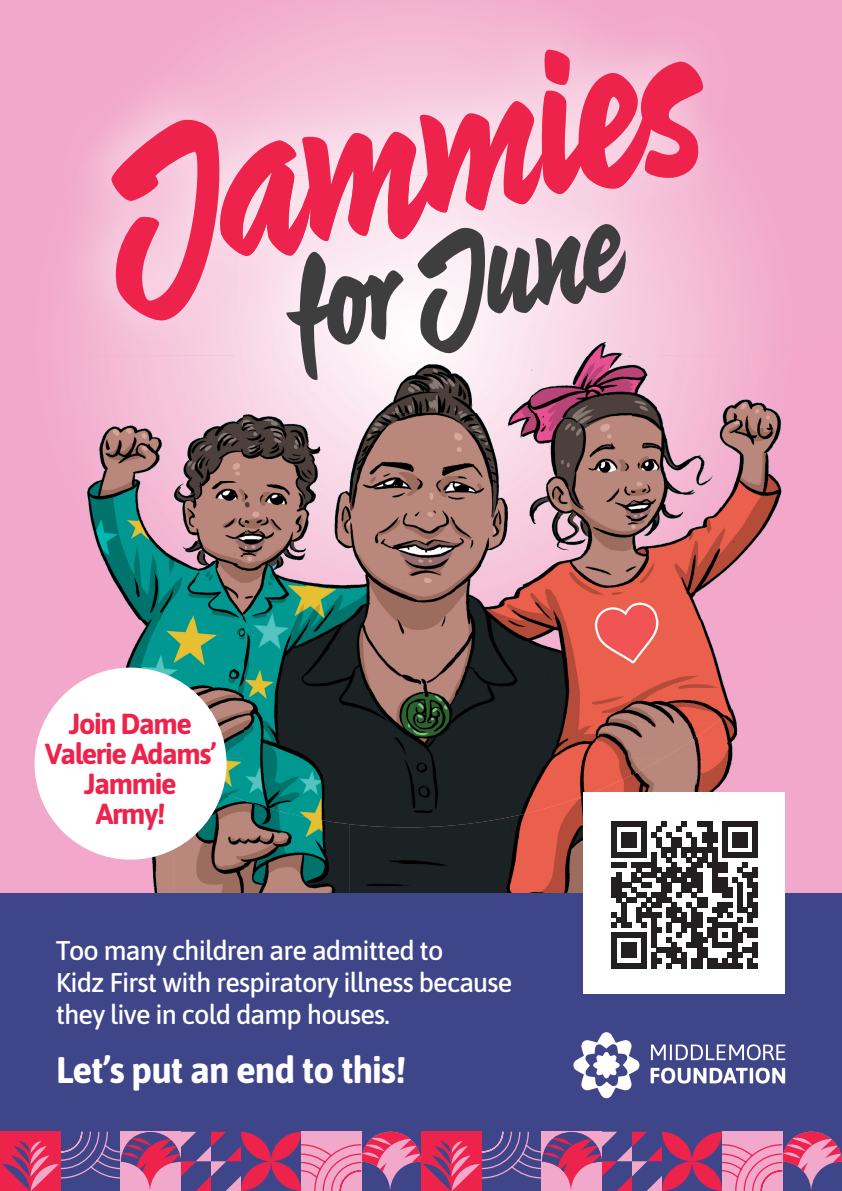
<style>
.page{position:relative;width:842px;height:1191px;background:#fff}
.page>*{position:absolute;margin:0;border:0;box-sizing:border-box;transform-origin:0 0}
.t1{font:700 36.9px "Asap";letter-spacing:-.03em;color:#fff}
.t2{font:700 28.9px/29.8px "Asap";letter-spacing:-.05em;color:#ed234c;text-align:center}
.t3{font:500 27px/31.9px "Asap";letter-spacing:-.03em;color:#fff}
</style>
<div class="page">
<div style="left:0;top:0;width:842px;height:697px;background:#f2a8cb"></div>
<div style="left:807px;top:620px;width:35px;height:273px;background:#f2a8cb"></div>
<div style="left:772px;top:654px;width:35px;height:239px;background:#f2a8cb"></div>
<div style="left:68px;top:836px;width:35px;height:57px;background:#f3a8cb"></div>
<img style="left:701px;top:724px;width:36px;height:68px">
<img style="left:103px;top:850px;width:70px;height:43px">
<img style="left:666px;top:758px;width:35px;height:34px">
<img style="left:173px;top:795px;width:71px;height:98px">
<img style="left:596px;top:758px;width:70px;height:34px">
<img style="left:244px;top:827px;width:105px;height:66px">
<img style="left:455px;top:825px;width:128px;height:68px">
<div style="left:349px;top:827px;width:106px;height:66px;background:#1b2224"></div>
<img style="left:68px;top:356px;width:176px;height:402px">
<img style="left:631px;top:343px;width:211px;height:277px">
<img style="left:244px;top:413px;width:387px;height:276px">
<img style="left:631px;top:619px;width:141px;height:105px">
<div style="left:772px;top:619px;width:44px;height:35px;background:#f2a8cb"></div>
<img style="left:772px;top:654px;width:16px;height:18px">
<img style="left:244px;top:689px;width:211px;height:138px">
<img style="left:455px;top:689px;width:141px;height:136px">
<img style="left:596px;top:689px;width:35px;height:102px">
<img style="left:631px;top:723px;width:84px;height:35px">
<img style="left:223px;top:758px;width:21px;height:34px">
<img style="left:631px;top:758px;width:32px;height:17px">
<img style="left:222px;top:792px;width:22px;height:8px">
<div style="left:0;top:893px;width:842px;height:298px;background:#3f4589"></div>
<img style="left:59px;top:1px;width:638px;height:177px">
<img style="left:697px;top:1px;width:36px;height:342px">
<img style="left:59px;top:178px;width:177px;height:178px">
<img style="left:657px;top:323px;width:41px;height:20px">
<img style="left:68px;top:343px;width:665px;height:13px">
<svg style="left:110px;top:49px;width:594px;height:274px;background:#f28eab"></svg>
<div style="left:583px;top:792px;width:202px;height:202px;background:#fff"></div>
<svg style="left:611px;top:822px;width:146px;height:146px"></svg>
<img style="left:236px;top:256px;width:421px;height:157px">
<img style="left:236px;top:176px;width:421px;height:80px">
<svg style="left:286px;top:223px;width:343px;height:158px"></svg>
<div style="left:35px;top:667px;width:192px;height:192px;background:#fff;border-radius:50%"></div>
<svg style="left:651px;top:1044px;width:134px;height:16px"></svg>
<svg style="left:651px;top:1067px;width:134px;height:16px"></svg>
<svg style="left:573px;top:1032px;width:66px;height:66px"></svg>
<div style="left:0;top:1131px;width:61px;height:60px;background:#ed234c"></div>
<svg style="left:2px;top:1131px;width:840px;height:60px"></svg>
<p class="t2" style="left:45px;top:708px;width:173px">Join Dame<br>Valerie Adams’<br>Jammie<br>Army!</p>
<p class="t3" style="left:56px;top:933px;width:458px">Too many children are admitted to<br>Kidz First with respiratory illness because they live in cold damp houses.</p>
<h1 class="t1" style="left:56px;top:1044px;width:352px">Let’s put an end to this!</h1>
</div>
